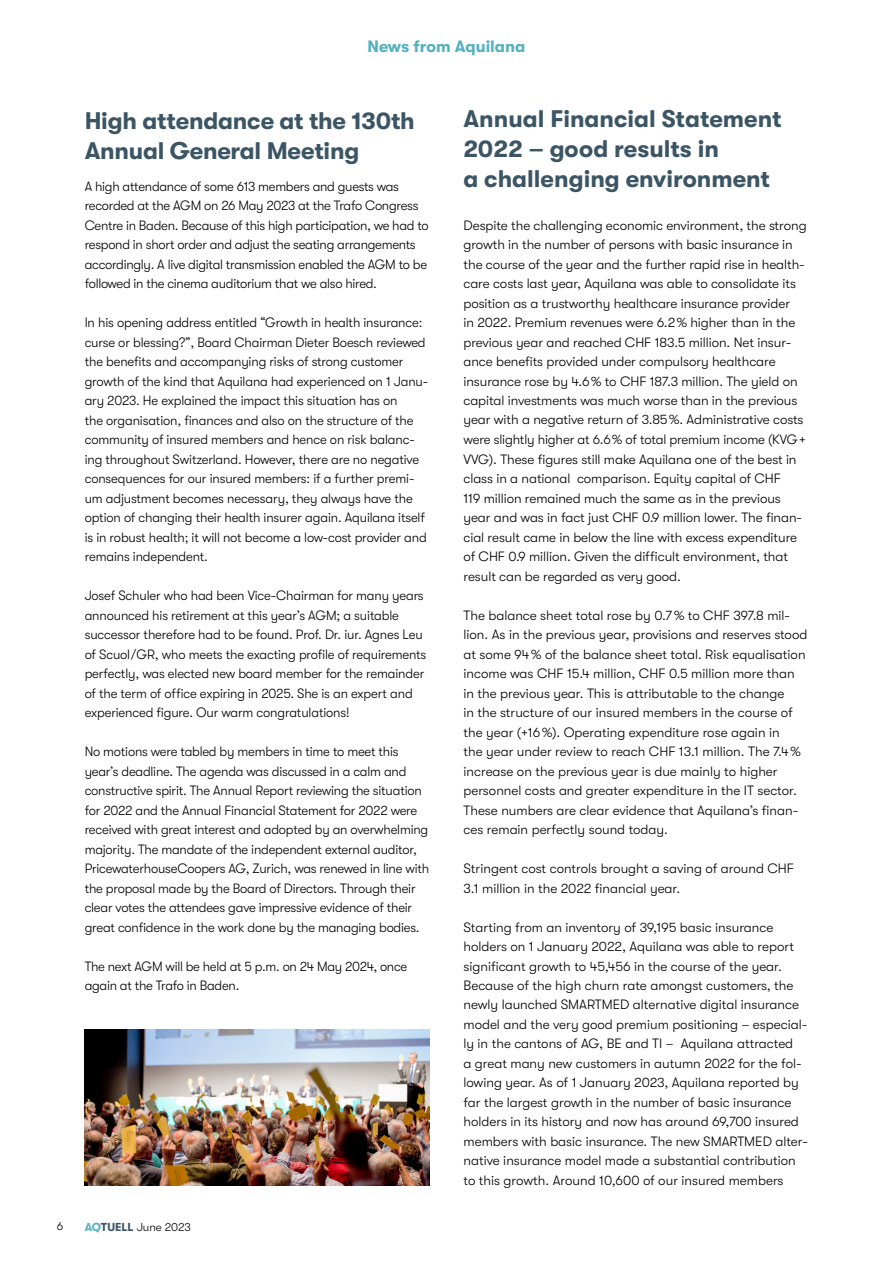
<style>
.page{position:relative;width:893px;height:1263px;background:#fff}
.page>*{position:absolute;margin:0;border:0;box-sizing:border-box;transform-origin:0 0}
.t1{font:700 24px/30px "GT Walsheim";color:#3c5565}
.t2{font:700 16.5px "GT Walsheim";color:#54b1bf}
.t3{font:300 13.5px/19.5px "GT Walsheim";letter-spacing:-.01em;color:#000}
.t4{font:300 11.55px "GT Walsheim";color:#000}
.s1{font-weight:700;color:#54b1bf}
.s2{font-weight:700;color:#3c5565}
</style>
<div class="page">
<img style="left:85px;top:1029px;width:344px;height:156px">
<p class="t2" style="left:367px;top:37px;width:160px">News from Aquilana</p>
<h1 class="t1" style="left:85px;top:106px;width:332px">High attendance at the 130th<br>Annual General Meeting</h1>
<p class="t3" style="left:85px;top:176px;width:346px">A high attendance of some 613 members and guests was recorded at the AGM on 26 May 2023 at the Trafo Congress Centre in Baden. Because of this high participation, we had to respond in short order and adjust the seating arrangements accordingly. A live digital transmission enabled the AGM to be followed in the cinema auditorium that we also hired.</p>
<p class="t3" style="left:85px;top:313px;width:344px">In his opening address entitled “Growth in health insurance: curse or blessing?”, Board Chairman Dieter Boesch reviewed the benefits and accompanying risks of strong customer growth of the kind that Aquilana had experienced on 1 Janu&shy;ary 2023. He explained the impact this situation has on<br>the organisation, finances and also on the structure of the community of insured members and hence on risk balanc&shy;ing throughout Switzerland. However, there are no negative consequences for our insured members: if a further premi&shy;um adjustment becomes necessary, they always have the option of changing their health insurer again. Aquilana itself is in robust health; it will not become a low-cost provider and remains independent.</p>
<p class="t3" style="left:85px;top:586px;width:343px">Josef Schuler who had been Vice-Chairman for many years announced his retirement at this year’s AGM; a suitable successor therefore had to be found. Prof. Dr. iur. Agnes Leu of Scuol/GR, who meets the exacting profile of requirements perfectly, was elected new board member for the remainder of the term of office expiring in 2025. She is an expert and experienced figure. Our warm congratulations!</p>
<p class="t3" style="left:85px;top:742px;width:346px">No motions were tabled by members in time to meet this year’s deadline. The agenda was discussed in a calm and constructive spirit. The Annual Report reviewing the situation for 2022 and the Annual Financial Statement for 2022 were received with great interest and adopted by an overwhelming majority. The mandate of the independent external auditor, PricewaterhouseCoopers AG, Zurich, was renewed in line with the proposal made by the Board of Directors. Through their clear votes the attendees gave impressive evidence of their great confidence in the work done by the managing bodies.</p>
<p class="t3" style="left:85px;top:956px;width:324px">The next AGM will be held at 5 p.m. on 24 May 2024, once again at the Trafo in Baden.</p>
<p class="t4" style="left:57px;top:1220px;width:8px">6</p>
<p class="t4" style="left:85px;top:1220px;width:108px"><span class="s1">AQ</span><span class="s2">TUELL</span> June 2023</p>
<h1 class="t1" style="left:463px;top:104px;width:320px">Annual Financial Statement<br>2022 – good results in<br>a challenging environment</h1>
<p class="t3" style="left:463px;top:215px;width:345px">Despite the challenging economic environment, the strong growth in the number of persons with basic insurance in the course of the year and the further rapid rise in health&shy;care costs last year, Aquilana was able to consolidate its position as a trustworthy healthcare insurance provider<br>in 2022. Premium revenues were 6.2 % higher than in the previous year and reached CHF 183.5 million. Net insur&shy;ance benefits provided under compulsory healthcare insurance rose by 4.6 % to CHF 187.3 million. The yield on capital investments was much worse than in the previous year with a negative return of 3.85 %. Administrative costs were slightly higher at 6.6 % of total premium income (KVG + VVG). These figures still make Aquilana one of the best in class in a national comparison. Equity capital of CHF<br>119 million remained much the same as in the previous year and was in fact just CHF 0.9 million lower. The finan&shy;cial result came in below the line with excess expenditure of CHF 0.9 million. Given the difficult environment, that result can be regarded as very good.</p>
<p class="t3" style="left:463px;top:605px;width:345px">The balance sheet total rose by 0.7 % to CHF 397.8 mil&shy;lion. As in the previous year, provisions and reserves stood at some 94 % of the balance sheet total. Risk equalisation income was CHF 15.4 million, CHF 0.5 million more than in the previous year. This is attributable to the change<br>in the structure of our insured members in the course of the year (+16 %). Operating expenditure rose again in<br>the year under review to reach CHF 13.1 million. The 7.4 % increase on the previous year is due mainly to higher personnel costs and greater expenditure in the IT sector.<br>These numbers are clear evidence that Aquilana’s finan&shy;ces remain perfectly sound today.</p>
<p class="t3" style="left:463px;top:859px;width:332px">Stringent cost controls brought a saving of around CHF<br>3.1 million in the 2022 financial year.</p>
<p class="t3" style="left:463px;top:917px;width:346px">Starting from an inventory of 39,195 basic insurance holders on 1 January 2022, Aquilana was able to report significant growth to 45,456 in the course of the year.<br>Because of the high churn rate amongst customers, the newly launched SMARTMED alternative digital insurance model and the very good premium positioning – especial&shy;ly in the cantons of AG, BE and TI – Aquilana attracted<br>a great many new customers in autumn 2022 for the fol&shy;lowing year. As of 1 January 2023, Aquilana reported by far the largest growth in the number of basic insurance holders in its history and now has around 69,700 insured members with basic insurance. The new SMARTMED alter&shy;native insurance model made a substantial contribution to this growth. Around 10,600 of our insured members</p>
</div>
